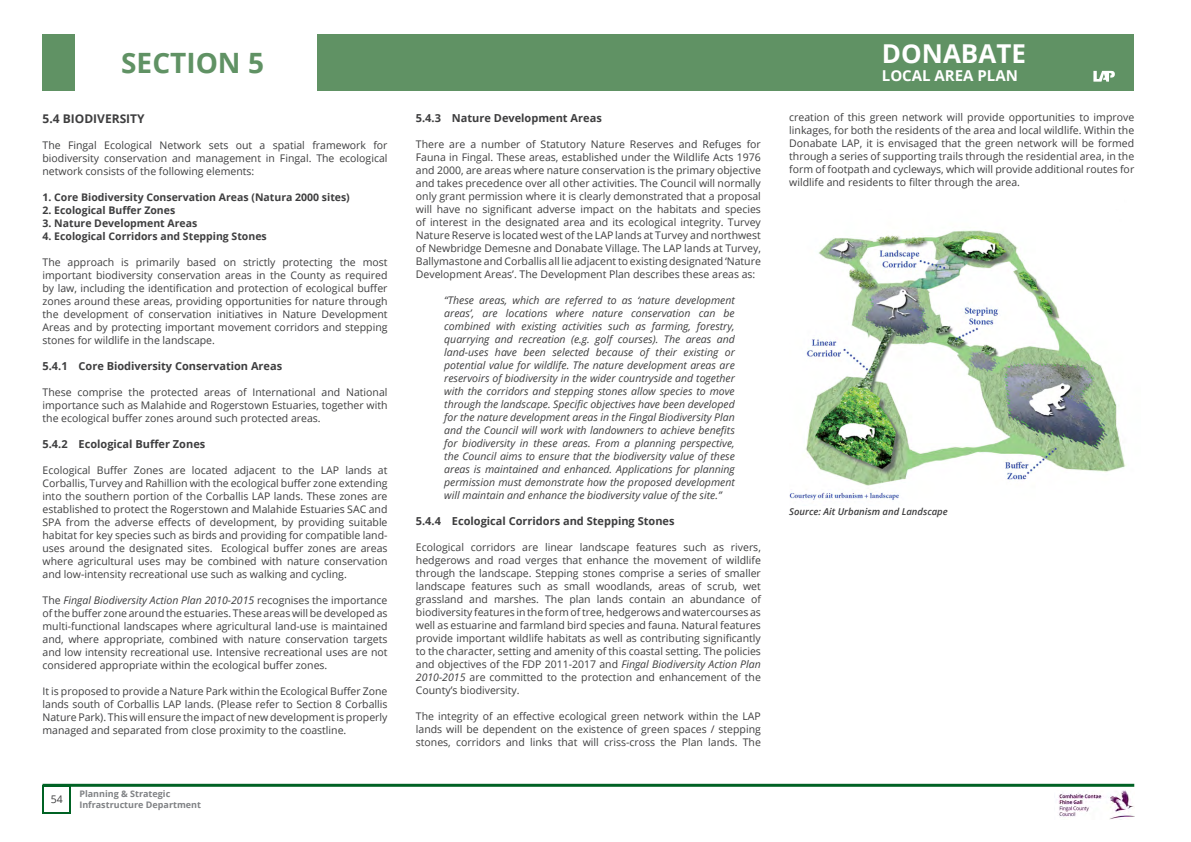
<style>
.page{position:relative;width:1191px;height:842px;background:#fff}
.page>*{position:absolute;margin:0;border:0;box-sizing:border-box;transform-origin:0 0}
.t1{font:700 28px "Open Sans";color:#609264}
.t2{font:700 26px "Open Sans";color:#fff}
.t3{font:700 15px "Open Sans";color:#fff}
.t4{font:700 12px "Open Sans";color:#3e3e3f}
.t5{font:700 11px "Open Sans";color:#3e3e3f}
.t6{font:10.5px/13px "Open Sans";color:#3e3e3f;text-align:justify}
.t7{font:italic 10.5px/13px "Open Sans";color:#3e3e3f;text-align:justify}
.t8{font:700 10.5px "Open Sans";color:#3e3e3f}
.t9{font:italic 600 9.5px "Open Sans";color:#3e3e3f}
.t10{font:700 9px/10.8px "Open Sans";color:#808285}
.s1{font-style:italic}
</style>
<div class="page">
<div style="left:43px;top:34px;width:1091px;height:57px;background:#609264"></div>
<div style="left:75px;top:33px;width:241px;height:59px;background:#fff"></div>
<svg style="left:1093px;top:71px;width:22px;height:11px"></svg>
<hr style="left:43px;top:784px;width:1091px;height:3px;background:#006224">
<svg style="left:43px;top:787px;width:28px;height:27px"></svg>
<div style="left:45px;top:787px;width:24px;height:24px;background:#fff"></div>
<img style="left:1058px;top:791px;width:77px;height:28px">
<img style="left:789px;top:230px;width:338px;height:270px">
<img style="left:802px;top:279px;width:34px;height:34px">
<p class="t1" style="left:121px;top:43px;width:144px">SECTION 5</p>
<p class="t4" style="left:43px;top:110px;width:104px">5.4 BIODIVERSITY</p>
<p class="t6" style="left:43px;top:138px;width:346px">The Fingal Ecological Network sets out a spatial framework for biodiversity conservation and management in Fingal. The ecological network consists of the following elements:</p>
<p class="t8" style="left:43px;top:189px;width:309px">1. Core Biodiversity Conservation Areas (Natura 2000 sites)</p>
<p class="t8" style="left:43px;top:202px;width:134px">2. Ecological Buffer Zones</p>
<p class="t8" style="left:43px;top:215px;width:156px">3. Nature Development Areas</p>
<p class="t8" style="left:43px;top:228px;width:226px">4. Ecological Corridors and Stepping Stones</p>
<p class="t6" style="left:43px;top:255px;width:346px">The approach is primarily based on strictly protecting the most important biodiversity conservation areas in the County as required by law, including the identification and protection of ecological buffer zones around these areas, providing opportunities for nature through the development of conservation initiatives in Nature Development Areas and by protecting important movement corridors and stepping stones for wildlife in the landscape.</p>
<p class="t5" style="left:43px;top:358px;width:241px">5.4.1 Core Biodiversity Conservation Areas</p>
<p class="t6" style="left:43px;top:385px;width:346px">These comprise the protected areas of International and National importance such as Malahide and Rogerstown Estuaries, together with the ecological buffer zones around such protected areas.</p>
<p class="t5" style="left:43px;top:436px;width:164px">5.4.2 Ecological Buffer Zones</p>
<p class="t6" style="left:43px;top:463px;width:346px">Ecological Buffer Zones are located adjacent to the LAP lands at Corballis, Turvey and Rahillion with the ecological buffer zone extending into the southern portion of the Corballis LAP lands. These zones are established to protect the Rogerstown and Malahide Estuaries SAC and SPA from the adverse effects of development, by providing suitable habitat for key species such as birds and providing for compatible land&shy;uses around the designated sites. Ecological buffer zones are areas where agricultural uses may be combined with nature conservation and low-intensity recreational use such as walking and cycling.</p>
<p class="t6" style="left:43px;top:593px;width:346px">The <span class="s1">Fingal Biodiversity Action Plan 2010-2015</span> recognises the importance of the buffer zone around the estuaries. These areas will be developed as multi-functional landscapes where agricultural land-use is maintained and, where appropriate, combined with nature conservation targets and low intensity recreational use. Intensive recreational uses are not considered appropriate within the ecological buffer zones.</p>
<p class="t6" style="left:43px;top:684px;width:346px">It is proposed to provide a Nature Park within the Ecological Buffer Zone lands south of Corballis LAP lands. (Please refer to Section 8 Corballis Nature Park). This will ensure the impact of new development is properly managed and separated from close proximity to the coastline.</p>
<p class="t6" style="left:51px;top:792px;width:14px">54</p>
<p class="t10" style="left:79px;top:788px;width:123px">Planning &amp; Strategic<br>Infrastructure Department</p>
<p class="t5" style="left:416px;top:110px;width:187px">5.4.3 Nature Development Areas</p>
<p class="t6" style="left:416px;top:137px;width:346px">There are a number of Statutory Nature Reserves and Refuges for Fauna in Fingal. These areas, established under the Wildlife Acts 1976 and 2000, are areas where nature conservation is the primary objective and takes precedence over all other activities. The Council will normally only grant permission where it is clearly demonstrated that a proposal will have no significant adverse impact on the habitats and species of interest in the designated area and its ecological integrity. Turvey Nature Reserve is located west of the LAP lands at Turvey and northwest of Newbridge Demesne and Donabate Village. The LAP lands at Turvey, Ballymastone and Corballis all lie adjacent to existing designated ‘Nature Development Areas’. The Development Plan describes these areas as:</p>
<p class="t7" style="left:444px;top:293px;width:292px">“These areas, which are referred to as ‘nature development areas’, are locations where nature conservation can be combined with existing activities such as farming, forestry, quarrying and recreation (e.g. golf courses). The areas and land-uses have been selected because of their existing or potential value for wildlife. The nature development areas are reservoirs of biodiversity in the wider countryside and together with the corridors and stepping stones allow species to move through the landscape. Specific objectives have been developed for the nature development areas in the Fingal Biodiversity Plan and the Council will work with landowners to achieve benefits for biodiversity in these areas. From a planning perspective, the Council aims to ensure that the biodiversity value of these areas is maintained and enhanced. Applications for planning permission must demonstrate how the proposed development will maintain and enhance the biodiversity value of the site.”</p>
<p class="t5" style="left:416px;top:513px;width:260px">5.4.4 Ecological Corridors and Stepping Stones</p>
<p class="t6" style="left:416px;top:540px;width:346px">Ecological corridors are linear landscape features such as rivers, hedgerows and road verges that enhance the movement of wildlife through the landscape. Stepping stones comprise a series of smaller landscape features such as small woodlands, areas of scrub, wet grassland and marshes. The plan lands contain an abundance of biodiversity features in the form of tree, hedgerows and watercourses as well as estuarine and farmland bird species and fauna. Natural features provide important wildlife habitats as well as contributing significantly to the character, setting and amenity of this coastal setting. The policies and objectives of the FDP 2011-2017 and <span class="s1">Fingal Biodiversity Action Plan 2010-2015</span> are committed to the protection and enhancement of the County’s biodiversity.</p>
<p class="t6" style="left:416px;top:709px;width:346px">The integrity of an effective ecological green network within the LAP lands will be dependent on the existence of green spaces / stepping stones, corridors and links that will criss-cross the Plan lands. The</p>
<h2 class="t2" style="left:882px;top:36px;width:146px">DONABATE</h2>
<h3 class="t3" style="left:882px;top:65px;width:138px">LOCAL AREA PLAN</h3>
<p class="t6" style="left:789px;top:111px;width:346px">creation of this green network will provide opportunities to improve linkages, for both the residents of the area and local wildlife. Within the Donabate LAP, it is envisaged that the green network will be formed through a series of supporting trails through the residential area, in the form of footpath and cycleways, which will provide additional routes for wildlife and residents to filter through the area.</p>
<p class="t9" style="left:789px;top:505px;width:160px">Source: Ait Urbanism and Landscape</p>
</div>
